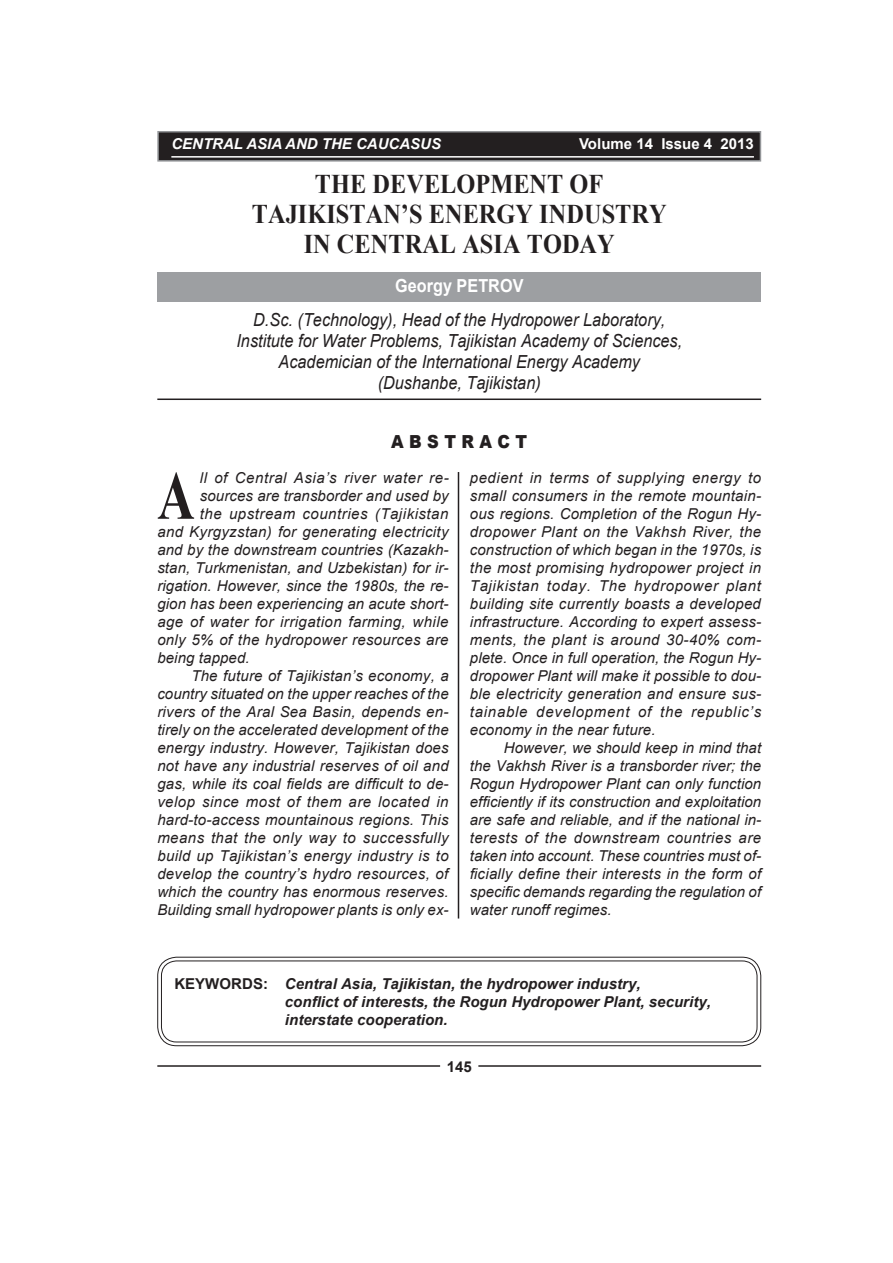
<style>
.page{position:relative;width:893px;height:1263px;background:#fff}
.page>*{position:absolute;margin:0;border:0;box-sizing:border-box;transform-origin:0 0}
.буквица{font:700 69px "Times New Roman";color:#231f20;scale:.75 1}
.заголовок{font:700 27px/30px "Times New Roman";letter-spacing:.005em;color:#231f20;text-align:center;scale:.9 1}
.автор_1{font:italic 18px/21px "Arial";letter-spacing:.005em;color:#231f20;text-align:center;scale:.9 1}
.автор{font:700 18px "Arial";letter-spacing:.005em;color:#fff;scale:.9 1}
.заголовок_-_резюме{font:900 18px "Arial";letter-spacing:.335em;color:#231f20;scale:.9 1}
.резюме{font:italic 15px/18px "Arial";letter-spacing:.01em;color:#231f20;text-align:justify}
.ключ_-_слова{font:italic 700 15px/18px "Arial";letter-spacing:.005em;color:#231f20}
.резюме-2{font:italic 15px "Arial";letter-spacing:.03em;color:#231f20}
.резюме-3{font:italic 15px "Arial";letter-spacing:.035em;color:#231f20}
.резюме-4{font:italic 15px "Arial";letter-spacing:.04em;color:#231f20}
.t1{font:italic 700 15px "Arial";color:#fff}
.t2{font:700 15px "Arial";color:#fff}
.t3{font:700 15px "Arial";color:#231f20}
.s1{font-style:normal}
</style>
<div class="page">
<hr style="left:157px;top:1065px;width:283px;height:2px;background:#231f20">
<hr style="left:478px;top:1065px;width:283px;height:2px;background:#231f20">
<div style="left:158px;top:132px;width:602px;height:29px;background:#231f20"></div>
<div style="left:157px;top:131px;width:604px;height:31px;border:2px solid #939598"></div>
<hr style="left:171px;top:156px;width:583px;height:2px;background:#fff">
<div style="left:157px;top:272px;width:604px;height:30px;background:#9d9fa2"></div>
<hr style="left:157px;top:398px;width:604px;height:2px;background:#231f20">
<div style="left:157px;top:957px;width:604px;height:89px;border:4px solid #fff;border-radius:17px"></div>
<div style="left:157px;top:957px;width:604px;height:89px;border:1px solid #231f20;border-radius:19px"></div>
<div style="left:161px;top:960px;width:596px;height:82px;border:1px solid #231f20;border-radius:15px"></div>
<hr style="left:458px;top:472px;width:1px;height:446px;background:#231f20">
<p class="t1" style="left:171px;top:134px;width:271px">CENTRAL ASIA AND THE CAUCASUS</p>
<p class="t2" style="left:579px;top:134px;width:176px">Volume 14 Issue 4 2013</p>
<p class="заголовок" style="left:252px;top:168px;width:462px">THE DEVELOPMENT OF<br>TAJIKISTAN’S ENERGY INDUSTRY<br>IN CENTRAL ASIA TODAY</p>
<p class="автор" style="left:395px;top:274px;width:144px">Georgy PETROV</p>
<p class="автор_1" style="left:236px;top:310px;width:497px">D.Sc. (Technology), Head of the Hydropower Laboratory, Institute for Water Problems, Tajikistan Academy of Sciences, Academician of the International Energy Academy (Dushanbe, Tajikistan)</p>
<p class="заголовок_-_резюме" style="left:391px;top:428px;width:153px">ABSTRACT</p>
<p class="резюме-4" style="left:200px;top:468px;width:250px">ll of Central Asia’s river water re-</p>
<p class="резюме" style="left:200px;top:487px;width:250px">sources are transborder and used by</p>
<p class="резюме-3" style="left:200px;top:504px;width:250px">the upstream countries (Tajikistan</p>
<p class="резюме" style="left:157px;top:523px;width:293px">and Kyrgyzstan) for generating electricity</p>
<p class="резюме" style="left:157px;top:541px;width:293px">and by the downstream countries (Kazakh-</p>
<p class="резюме" style="left:157px;top:559px;width:293px">stan, Turkmenistan, and Uzbekistan) for ir-</p>
<p class="резюме" style="left:157px;top:577px;width:293px">rigation. However, since the 1980s, the re-</p>
<p class="резюме" style="left:157px;top:595px;width:293px">gion has been experiencing an acute short-</p>
<p class="резюме-2" style="left:157px;top:612px;width:293px">age of water for irrigation farming, while</p>
<p class="резюме" style="left:157px;top:631px;width:293px">only 5% of the hydropower resources are</p>
<p class="резюме" style="left:157px;top:649px;width:94px">being tapped.</p>
<p class="резюме" style="left:157px;top:667px;width:293px;text-indent:34px">The future of Tajikistan’s economy, a country situated on the upper reaches of the rivers of the Aral Sea Basin, depends en&shy;tirely on the accelerated development of the energy industry. However, Tajikistan does not have any industrial reserves of oil and gas, while its coal fields are difficult to de&shy;velop since most of them are located in hard-to-access mountainous regions. This means that the only way to successfully build up Tajikistan’s energy industry is to develop the country’s hydro resources, of which the country has enormous reserves.<br>Building small hydropower plants is only ex-</p>
<p class="резюме" style="left:470px;top:469px;width:293px">pedient in terms of supplying energy to small consumers in the remote mountain&shy;ous regions. Completion of the Rogun Hy&shy;dropower Plant on the Vakhsh River, the construction of which began in the 1970s, is the most promising hydropower project in Tajikistan today. The hydropower plant building site currently boasts a developed infrastructure. According to expert assess&shy;ments, the plant is around 30-40% com&shy;plete. Once in full operation, the Rogun Hy&shy;dropower Plant will make it possible to dou&shy;ble electricity generation and ensure sus&shy;tainable development of the republic’s economy in the near future.</p>
<p class="резюме" style="left:470px;top:739px;width:293px;text-indent:34px">However, we should keep in mind that the Vakhsh River is a transborder river; the Rogun Hydropower Plant can only function efficiently if its construction and exploitation are safe and reliable, and if the national in&shy;terests of the downstream countries are taken into account. These countries must of&shy;ficially define their interests in the form of specific demands regarding the regulation of water runoff regimes.</p>
<p class="буквица" style="left:157px;top:448px;width:51px">A</p>
<p class="ключ_-_слова" style="left:285px;top:976px;width:428px;text-indent:-111px"><span class="s1">KEYWORDS:</span> Central Asia, Tajikistan, the hydropower industry,<br>conflict of interests, the Rogun Hydropower Plant, security, interstate cooperation.</p>
<p class="t3" style="left:447px;top:1057px;width:27px">145</p>
</div>
